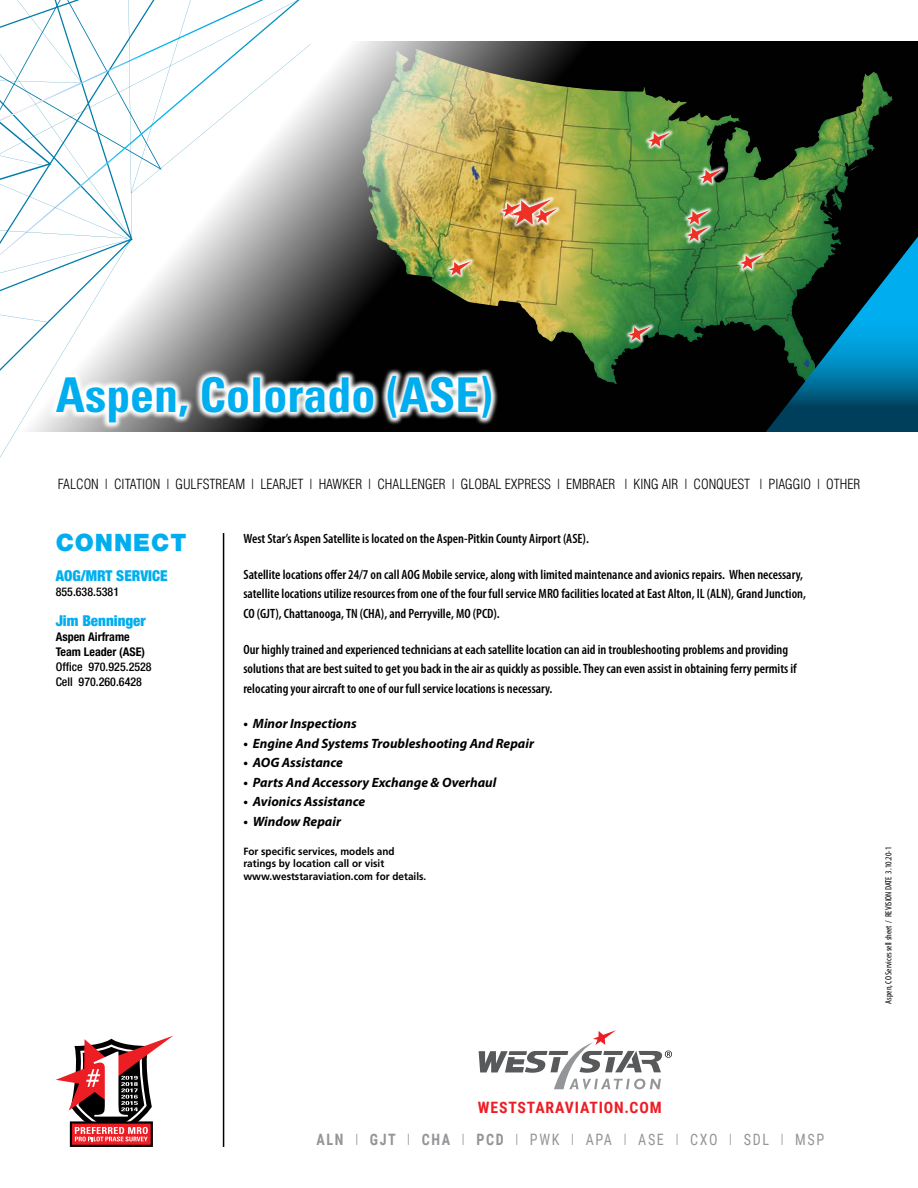
<style>
.page{position:relative;width:918px;height:1188px;background:#fff}
.page>*{position:absolute;margin:0;border:0;box-sizing:border-box;transform-origin:0 0}
.t1{font:700 condensed 48px "Univers";color:#00aeef}
.t2{font:900 24px "Helvetica Neue";letter-spacing:.04em;color:#00aeef}
.t3{font:15.75px "Roboto Condensed";letter-spacing:.115em;color:#939598;scale:.9 1}
.t4{font:700 15.75px "Roboto Condensed";letter-spacing:.055em;color:#ed1d24}
.t5{font:900 condensed 15px "Helvetica Neue";color:#00aeef}
.t6{font:300 condensed 13.65px "Helvetica";color:#000}
.t7{font:600 condensed 13.5px/19.5px "Myriad Pro";color:#000}
.t8{font:italic 700 13.5px "Myriad Pro";color:#000}
.t9{font:500 condensed 12px/15px "Helvetica Neue";color:#000}
.t10{font:700 condensed 12px/15px "Helvetica Neue";color:#000}
.t11{font:700 10.5px/12.6px "Frutiger";color:#000;scale:.95 1}
.t12{font:condensed 9px "Myriad Pro";color:#000}
.s1{font-weight:700}
.s2{font-weight:300}
</style>
<div class="page">
<hr style="left:223px;top:533px;width:1px;height:614px;background:#000">
<svg style="left:479px;top:1030px;width:193px;height:59px"></svg>
<svg style="left:56px;top:1036px;width:117px;height:111px"></svg>
<img style="left:298px;top:41px;width:620px;height:391px">
<svg style="left:298px;top:0;width:12px;height:291px"></svg>
<svg style="left:0;top:0;width:298px;height:458px"></svg>
<svg style="left:49px;top:368px;width:450px;height:62px"></svg>
<svg style="left:740px;top:237px;width:178px;height:195px;background:#0e4f55"></svg>
<h1 class="t1" style="left:56px;top:365px;width:439px">Aspen, Colorado (ASE)</h1>
<p class="t6" style="left:58px;top:476px;width:804px">FALCON | CITATION | GULFSTREAM | LEARJET | HAWKER | CHALLENGER | GLOBAL EXPRESS | EMBRAER | KING AIR | CONQUEST | PIAGGIO | OTHER</p>
<h2 class="t2" style="left:56px;top:529px;width:132px">CONNECT</h2>
<p class="t5" style="left:56px;top:567px;width:113px">AOG/MRT SERVICE</p>
<p class="t9" style="left:56px;top:585px;width:65px">855.638.5381</p>
<p class="t5" style="left:56px;top:612px;width:92px">Jim Benninger</p>
<p class="t10" style="left:56px;top:630px;width:91px">Aspen Airframe<br>Team Leader (ASE)</p>
<p class="t9" style="left:56px;top:660px;width:98px">Office 970.925.2528<br>Cell 970.260.6428</p>
<p class="t7" style="left:243px;top:529px;width:347px">West Star’s Aspen Satellite is located on the Aspen-Pitkin County Airport (ASE).</p>
<p class="t7" style="left:243px;top:564px;width:564px">Satellite locations offer 24/7 on call AOG Mobile service, along with limited maintenance and avionics repairs. When necessary, satellite locations utilize resources from one of the four full service MRO facilities located at East Alton, IL (ALN), Grand Junction,<br>CO (GJT), Chattanooga, TN (CHA), and Perryville, MO (PCD).</p>
<p class="t7" style="left:243px;top:639px;width:555px">Our highly trained and experienced technicians at each satellite location can aid in troubleshooting problems and providing solutions that are best suited to get you back in the air as quickly as possible. They can even assist in obtaining ferry permits if relocating your aircraft to one of our full service locations is necessary.</p>
<p class="t8" style="left:243px;top:715px;width:115px">• Minor Inspections</p>
<p class="t8" style="left:243px;top:734px;width:292px">• Engine And Systems Troubleshooting And Repair</p>
<p class="t8" style="left:243px;top:754px;width:101px">• AOG Assistance</p>
<p class="t8" style="left:243px;top:773px;width:255px">• Parts And Accessory Exchange &amp; Overhaul</p>
<p class="t8" style="left:243px;top:793px;width:123px">• Avionics Assistance</p>
<p class="t8" style="left:243px;top:812px;width:99px">• Window Repair</p>
<p class="t11" style="left:243px;top:845px;width:194px">For specific services, models and ratings by location call or visit www.weststaraviation.com for details.</p>
<p class="t12" style="left:883px;top:1004px;width:158px;rotate:-90deg">Aspen, CO Services sell sheet / REVISION DATE 3.10.20-1</p>
<p class="t4" style="left:478px;top:1096px;width:185px">WESTSTARAVIATION.COM</p>
<p class="t3" style="left:317px;top:1128px;width:566px"><span class="s1">ALN</span> <span class="s2">I</span> <span class="s1">GJT</span> <span class="s2">I</span> <span class="s1">CHA</span> <span class="s2">I</span> <span class="s1">PCD</span> <span class="s2">I</span> PWK <span class="s2">I</span> APA <span class="s2">I</span> ASE <span class="s2">I</span> CXO <span class="s2">I</span> SDL <span class="s2">I</span> MSP</p>
</div>
